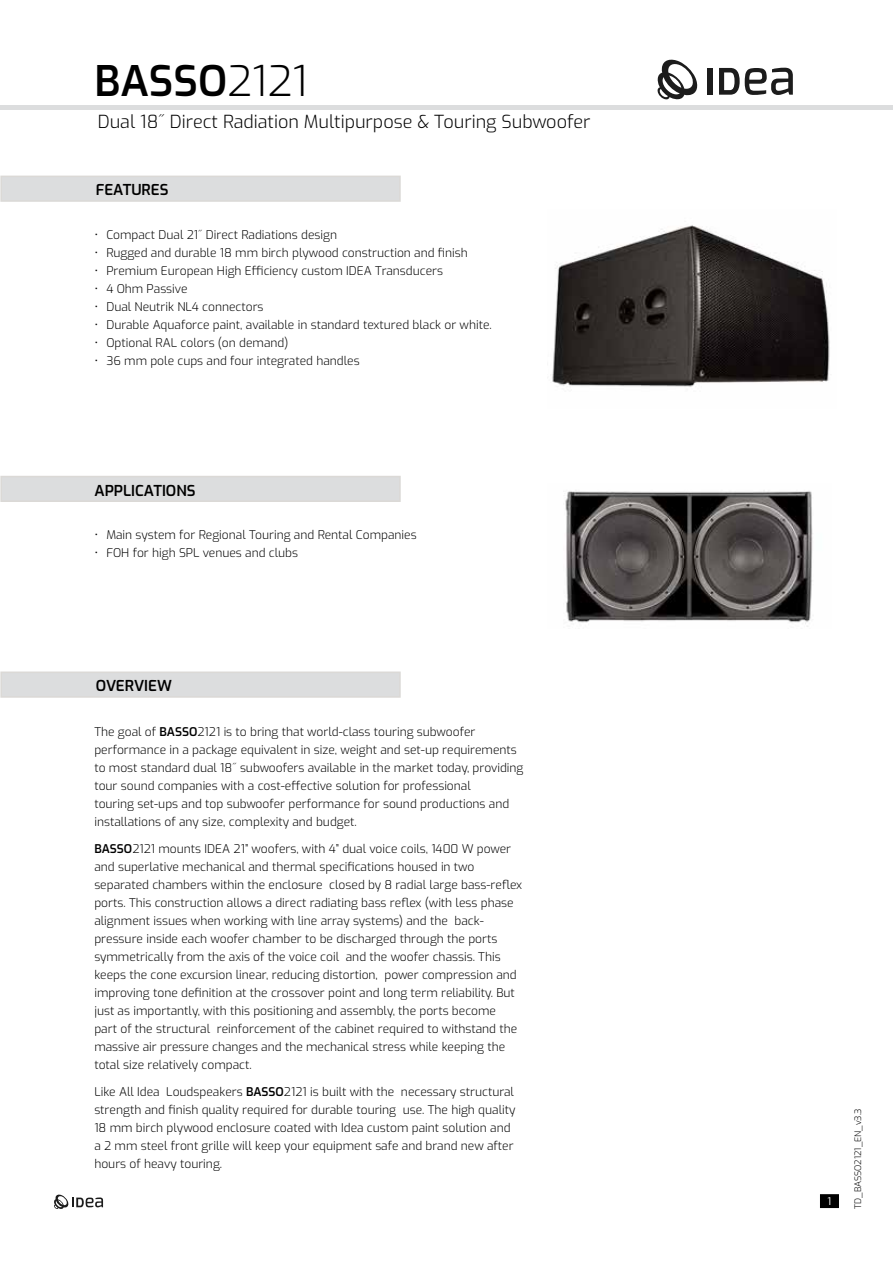
<style>
.page{position:relative;width:893px;height:1263px;background:#fff}
.page>*{position:absolute;margin:0;border:0;box-sizing:border-box;transform-origin:0 0}
.t1{font:600 42px "Exo";color:#000}
.t2{font:300 18px "Exo";color:#000}
.t3{font:600 15px "Exo";color:#000}
.t4{font:300 12px/18px "Exo";color:#000}
.t5{font:10.5px "Exo";color:#fff}
.t6{font:300 9px "Exo";color:#000}
.s1{font-weight:300}
.s2{font-weight:600}
</style>
<div class="page">
<div style="left:821px;top:1195px;width:17px;height:12px;background:#000"></div>
<div style="left:820px;top:1194px;width:19px;height:14px;border:2px solid #000"></div>
<svg style="left:54px;top:1194px;width:49px;height:15px"></svg>
<hr style="left:0;top:105px;width:893px;height:4px;background:#dcddde">
<div style="left:708px;top:68px;width:5px;height:27px;background:#1c1c1c"></div>
<svg style="left:719px;top:68px;width:74px;height:27px"></svg>
<svg style="left:657px;top:59px;width:41px;height:41px"></svg>
<div style="left:1px;top:176px;width:399px;height:25px;background:#dcddde"></div>
<div style="left:0;top:176px;width:401px;height:26px;border:2px solid #dbd9d6"></div>
<div style="left:1px;top:476px;width:399px;height:25px;background:#dcddde"></div>
<div style="left:0;top:476px;width:401px;height:26px;border:2px solid #dbd9d6"></div>
<div style="left:1px;top:672px;width:399px;height:25px;background:#dcddde"></div>
<div style="left:0;top:671px;width:401px;height:27px;border:2px solid #dbd9d6"></div>
<img style="left:565px;top:490px;width:248px;height:137px">
<img style="left:552px;top:225px;width:278px;height:162px">
<h1 class="t1" style="left:94px;top:49px;width:215px">BASSO<span class="s1">2121</span></h1>
<h2 class="t2" style="left:98px;top:108px;width:494px">Dual 18˝ Direct Radiation Multipurpose &amp; Touring Subwoofer</h2>
<p class="t3" style="left:96px;top:179px;width:74px">FEATURES</p>
<p class="t4" style="left:94px;top:225px;width:244px">• Compact Dual 21˝ Direct Radiations design</p>
<p class="t4" style="left:94px;top:243px;width:375px">• Rugged and durable 18 mm birch plywood construction and finish</p>
<p class="t4" style="left:94px;top:261px;width:350px">• Premium European High Efficiency custom IDEA Transducers</p>
<p class="t4" style="left:94px;top:279px;width:95px">• 4 Ohm Passive</p>
<p class="t4" style="left:94px;top:297px;width:171px">• Dual Neutrik NL4 connectors</p>
<p class="t4" style="left:94px;top:315px;width:399px">• Durable Aquaforce paint, available in standard textured black or white.</p>
<p class="t4" style="left:94px;top:333px;width:196px">• Optional RAL colors (on demand)</p>
<p class="t4" style="left:94px;top:351px;width:267px">• 36 mm pole cups and four integrated handles</p>
<p class="t3" style="left:95px;top:479px;width:103px">APPLICATIONS</p>
<p class="t4" style="left:94px;top:525px;width:324px">• Main system for Regional Touring and Rental Companies</p>
<p class="t4" style="left:94px;top:543px;width:205px">• FOH for high SPL venues and clubs</p>
<p class="t3" style="left:96px;top:675px;width:78px">OVERVIEW</p>
<p class="t4" style="left:94px;top:722px;width:431px">The goal of <span class="s2">BASSO</span>2121 is to bring that world-class touring subwoofer performance in a package equivalent in size, weight and set-up requirements to most standard dual 18˝ subwoofers available in the market today, providing tour sound companies with a cost-effective solution for professional<br>touring set-ups and top subwoofer performance for sound productions and installations of any size, complexity and budget.</p>
<p class="t4" style="left:94px;top:839px;width:429px"><span class="s2">BASSO</span>2121 mounts IDEA 21” woofers, with 4” dual voice coils, 1400 W power and superlative mechanical and thermal specifications housed in two separated chambers within the enclosure closed by 8 radial large bass-reflex ports. This construction allows a direct radiating bass reflex (with less phase alignment issues when working with line array systems) and the back&shy;pressure inside each woofer chamber to be discharged through the ports symmetrically from the axis of the voice coil and the woofer chassis. This keeps the cone excursion linear, reducing distortion, power compression and improving tone definition at the crossover point and long term reliability. But just as importantly, with this positioning and assembly, the ports become<br>part of the structural reinforcement of the cabinet required to withstand the massive air pressure changes and the mechanical stress while keeping the total size relatively compact.</p>
<p class="t4" style="left:94px;top:1082px;width:423px">Like All Idea Loudspeakers <span class="s2">BASSO</span>2121 is built with the necessary structural strength and finish quality required for durable touring use. The high quality 18 mm birch plywood enclosure coated with Idea custom paint solution and a 2 mm steel front grille will keep your equipment safe and brand new after hours of heavy touring.</p>
<p class="t5" style="left:828px;top:1193px;width:5px">1</p>
<p class="t6" style="left:851px;top:1209px;width:102px;rotate:-90deg">TD_BASSO2121_EN_v3.3</p>
</div>
